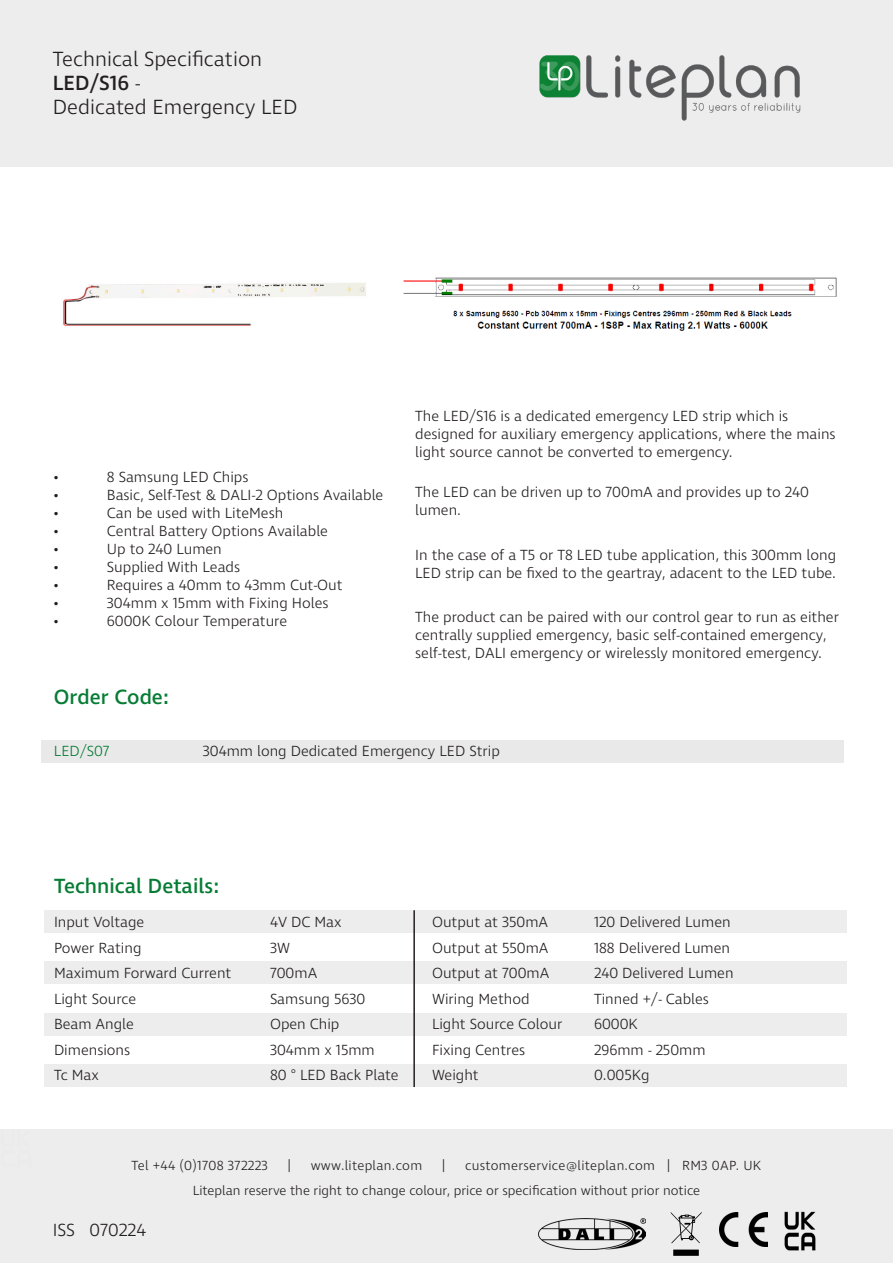
<style>
.page{position:relative;width:893px;height:1263px;background:#fff}
.page>*{position:absolute;margin:0;border:0;box-sizing:border-box;transform-origin:0 0}
.t1{font:300 21px "Ingra";color:#231f20}
.t2{font:500 21px "Ingra";color:#077c35}
.t3{font:500 21px "Ingra";color:#231f20}
.t4{font:300 18px "Ingra";color:#231f20}
.t5{font:300 15px/18px "Ingra";color:#231f20}
.t6{font:300 15px "Ingra";color:#077c35}
.t7{font:300 13.5px "Ingra";color:#231f20}
.t8{font:300 13.5px "Ingra";letter-spacing:.02em;color:#231f20}
.s1{font-weight:300}
</style>
<div class="page">
<div style="left:0;top:0;width:893px;height:167px;background:#ededed"></div>
<div style="left:44px;top:1065px;width:802px;height:22px;background:#ededed"></div>
<div style="left:44px;top:1013px;width:802px;height:23px;background:#ededed"></div>
<div style="left:44px;top:961px;width:802px;height:23px;background:#ededed"></div>
<div style="left:44px;top:910px;width:802px;height:22px;background:#ededed"></div>
<img style="left:63px;top:283px;width:303px;height:43px">
<img style="left:539px;top:55px;width:262px;height:66px">
<div style="left:0;top:1129px;width:893px;height:134px;background:#ededed"></div>
<img style="left:403px;top:277px;width:434px;height:54px">
<svg style="left:671px;top:1212px;width:31px;height:44px"></svg>
<img style="left:720px;top:1213px;width:47px;height:33px">
<div style="left:42px;top:740px;width:802px;height:23px;background:#e9e9e9"></div>
<img style="left:539px;top:1218px;width:106px;height:31px">
<hr style="left:413px;top:910px;width:2px;height:177px;background:#231f20">
<img style="left:784px;top:1212px;width:32px;height:38px">
<p class="t1" style="left:53px;top:46px;width:211px">Technical Specification</p>
<p class="t3" style="left:53px;top:70px;width:89px">LED/S16 <span class="s1">-</span></p>
<p class="t1" style="left:53px;top:94px;width:246px">Dedicated Emergency LED</p>
<p class="t5" style="left:53px;top:469px;width:8px">•</p>
<p class="t5" style="left:107px;top:469px;width:143px">8 Samsung LED Chips</p>
<p class="t5" style="left:53px;top:487px;width:8px">•</p>
<p class="t5" style="left:107px;top:487px;width:278px">Basic, Self-Test &amp; DALI-2 Options Available</p>
<p class="t5" style="left:53px;top:505px;width:8px">•</p>
<p class="t5" style="left:107px;top:505px;width:178px">Can be used with LiteMesh</p>
<p class="t5" style="left:53px;top:523px;width:8px">•</p>
<p class="t5" style="left:107px;top:523px;width:223px">Central Battery Options Available</p>
<p class="t5" style="left:53px;top:541px;width:8px">•</p>
<p class="t5" style="left:107px;top:541px;width:116px">Up to 240 Lumen</p>
<p class="t5" style="left:53px;top:559px;width:8px">•</p>
<p class="t5" style="left:107px;top:559px;width:135px">Supplied With Leads</p>
<p class="t5" style="left:53px;top:577px;width:8px">•</p>
<p class="t5" style="left:107px;top:577px;width:237px">Requires a 40mm to 43mm Cut-Out</p>
<p class="t5" style="left:53px;top:595px;width:8px">•</p>
<p class="t5" style="left:107px;top:595px;width:223px">304mm x 15mm with Fixing Holes</p>
<p class="t5" style="left:53px;top:613px;width:8px">•</p>
<p class="t5" style="left:107px;top:613px;width:182px">6000K Colour Temperature</p>
<p class="t5" style="left:415px;top:407px;width:422px">The LED/S16 is a dedicated emergency LED strip which is designed for auxiliary emergency applications, where the mains light source cannot be converted to emergency.</p>
<p class="t5" style="left:415px;top:484px;width:395px">The LED can be driven up to 700mA and provides up to 240 lumen.</p>
<p class="t5" style="left:415px;top:546px;width:422px">In the case of a T5 or T8 LED tube application, this 300mm long<br>LED strip can be fixed to the geartray, adacent to the LED tube.</p>
<p class="t5" style="left:415px;top:609px;width:425px">The product can be paired with our control gear to run as either centrally supplied emergency, basic self-contained emergency, self-test, DALI emergency or wirelessly monitored emergency.</p>
<p class="t2" style="left:54px;top:684px;width:117px">Order Code:</p>
<p class="t6" style="left:54px;top:742px;width:57px">LED/S07</p>
<p class="t5" style="left:203px;top:743px;width:299px">304mm long Dedicated Emergency LED Strip</p>
<p class="t2" style="left:54px;top:873px;width:167px">Technical Details:</p>
<p class="t5" style="left:54px;top:914px;width:92px">Input Voltage</p>
<p class="t5" style="left:270px;top:914px;width:73px">4V DC Max</p>
<p class="t5" style="left:432px;top:914px;width:118px">Output at 350mA</p>
<p class="t5" style="left:594px;top:914px;width:138px">120 Delivered Lumen</p>
<p class="t5" style="left:54px;top:940px;width:89px">Power Rating</p>
<p class="t5" style="left:270px;top:940px;width:22px">3W</p>
<p class="t5" style="left:432px;top:940px;width:118px">Output at 550mA</p>
<p class="t5" style="left:594px;top:940px;width:138px">188 Delivered Lumen</p>
<p class="t5" style="left:54px;top:965px;width:179px">Maximum Forward Current</p>
<p class="t5" style="left:270px;top:965px;width:49px">700mA</p>
<p class="t5" style="left:432px;top:965px;width:119px">Output at 700mA</p>
<p class="t5" style="left:594px;top:965px;width:141px">240 Delivered Lumen</p>
<p class="t5" style="left:54px;top:991px;width:84px">Light Source</p>
<p class="t5" style="left:270px;top:991px;width:97px">Samsung 5630</p>
<p class="t5" style="left:432px;top:991px;width:99px">Wiring Method</p>
<p class="t5" style="left:594px;top:991px;width:116px">Tinned +/- Cables</p>
<p class="t5" style="left:54px;top:1016px;width:81px">Beam Angle</p>
<p class="t5" style="left:270px;top:1016px;width:71px">Open Chip</p>
<p class="t5" style="left:432px;top:1016px;width:132px">Light Source Colour</p>
<p class="t5" style="left:594px;top:1016px;width:45px">6000K</p>
<p class="t5" style="left:54px;top:1042px;width:78px">Dimensions</p>
<p class="t5" style="left:270px;top:1042px;width:106px">304mm x 15mm</p>
<p class="t5" style="left:432px;top:1042px;width:95px">Fixing Centres</p>
<p class="t5" style="left:594px;top:1042px;width:113px">296mm - 250mm</p>
<p class="t5" style="left:54px;top:1067px;width:47px">Tc Max</p>
<p class="t5" style="left:270px;top:1067px;width:130px">80 ° LED Back Plate</p>
<p class="t5" style="left:432px;top:1067px;width:48px">Weight</p>
<p class="t5" style="left:594px;top:1067px;width:57px">0.005Kg</p>
<p class="t8" style="left:132px;top:1157px;width:138px">Tel +44 (0)1708 372223</p>
<p class="t7" style="left:288px;top:1157px;width:4px">|</p>
<p class="t8" style="left:311px;top:1157px;width:113px">www.liteplan.com</p>
<p class="t7" style="left:442px;top:1157px;width:4px">|</p>
<p class="t8" style="left:465px;top:1157px;width:298px">customerservice@liteplan.com | RM3 0AP. UK</p>
<p class="t4" style="left:53px;top:1218px;width:95px">ISS 070224</p>
<p class="t7" style="left:193px;top:1182px;width:509px">Liteplan reserve the right to change colour, price or specification without prior notice</p>
</div>
